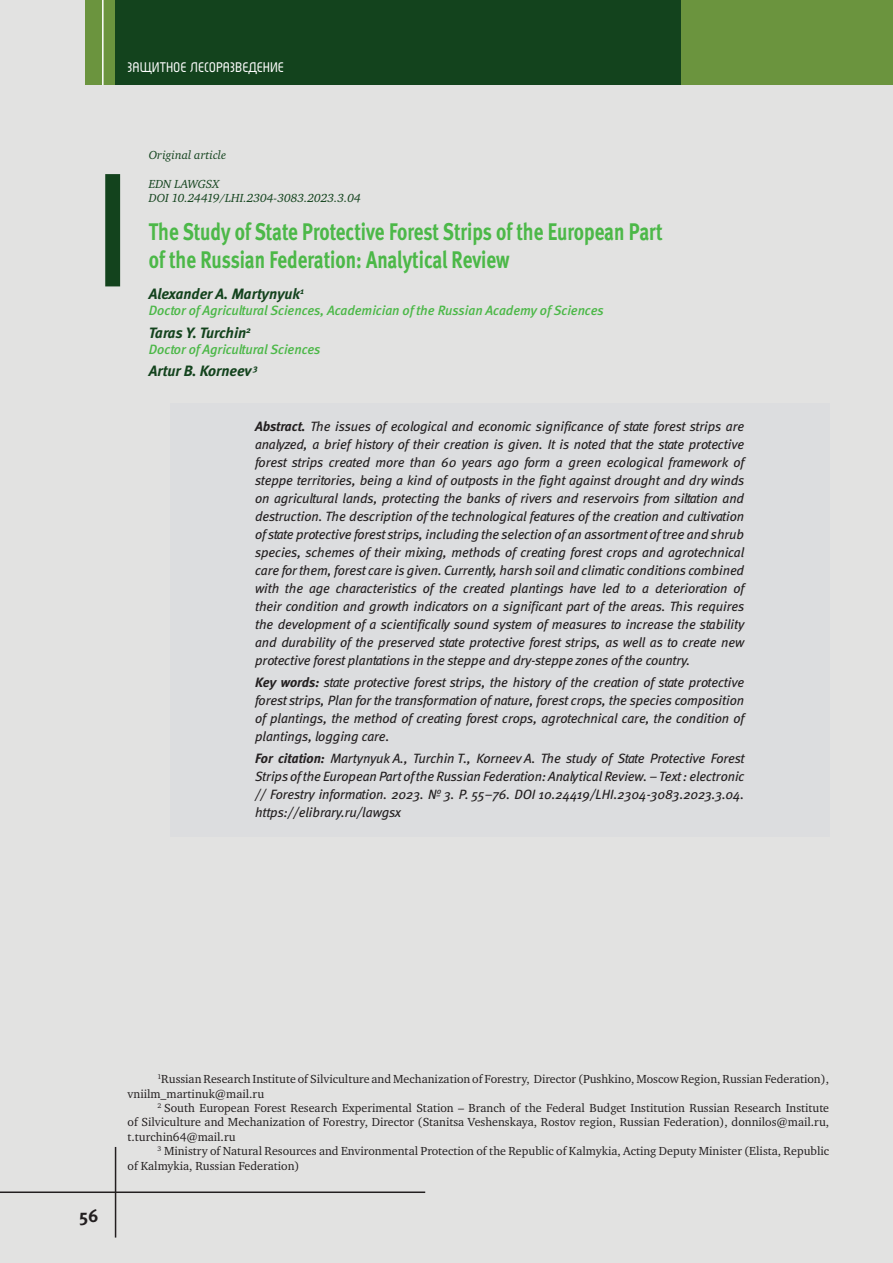
<style>
.page{position:relative;width:893px;height:1263px;background:#e2e2e1}
.page>*{position:absolute;margin:0;border:0;box-sizing:border-box;transform-origin:0 0}
.Zag_1{font:24px/28.8px "Meta Bold LFC";color:#4cb848;scale:.8 1}
.t1{font:18px "Meta Bold C";color:#231f20}
.t2{font:700 16.5px "Magic C";color:#fff}
.Zag_Avtor{font:italic 15px "Meta Bold C";letter-spacing:-.005em;color:#13431d}
.Annotaciya{font:italic 13.5px/18px "Meta Book C";letter-spacing:-.01em;color:#231f20;text-align:justify}
.Zag_Avtor_01{font:italic 13.5px "Meta Medium C";letter-spacing:-.01em;color:#4cb848}
.Primechanie{font:12px/14.4px "Charter C";color:#231f20}
.UDK{font:italic 12px "Charter C";color:#13431d}
.s1{font-family:"Meta Bold C"}
</style>
<div class="page">
<div style="left:85px;top:0;width:808px;height:85px;background:#6b943e"></div>
<div style="left:115px;top:0;width:565px;height:85px;background:#13431d"></div>
<hr style="left:102px;top:0;width:2px;height:85px;background:#fff">
<hr style="left:0;top:1191px;width:425px;height:2px;background:#231f20">
<hr style="left:115px;top:1147px;width:1px;height:90px;background:#231f20">
<div style="left:105px;top:174px;width:15px;height:112px;background:#13431d"></div>
<div style="left:170px;top:403px;width:659px;height:281px;background:#dcdddf"></div>
<div style="left:170px;top:659px;width:659px;height:102px;background:#dcdddf"></div>
<div style="left:170px;top:735px;width:659px;height:102px;background:#dcdddf"></div>
<p class="t2" style="left:128px;top:60px;width:158px">ЗАЩИТНОЕ ЛЕСОРАЗВЕДЕНИЕ</p>
<p class="UDK" style="left:149px;top:148px;width:79px">Original аrticle</p>
<p class="UDK" style="left:149px;top:177px;width:72px">EDN LAWGSX</p>
<p class="UDK" style="left:149px;top:191px;width:213px">DOI 10.24419/LHI.2304-3083.2023.3.04</p>
<p class="Zag_1" style="left:149px;top:217px;width:644px">The Study of State Protective Forest Strips of the European Part of the Russian Federation: Analytical Review</p>
<p class="Zag_Avtor" style="left:149px;top:285px;width:157px">Alexander A. Martynyuk<sup>1</sup></p>
<p class="Zag_Avtor_01" style="left:149px;top:303px;width:456px">Doctor of Agricultural Sciences, Academician of the Russian Academy of Sciences</p>
<p class="Zag_Avtor" style="left:149px;top:323px;width:104px">Taras Y. Turchin<sup>2</sup></p>
<p class="Zag_Avtor_01" style="left:149px;top:341px;width:173px">Doctor of Agricultural Sciences</p>
<p class="Zag_Avtor" style="left:149px;top:362px;width:111px">Artur B. Korneev <sup>3</sup></p>
<p class="Annotaciya" style="left:255px;top:417px;width:491px"><span class="s1">Abstract.</span> The issues of ecological and economic significance of state forest strips are analyzed, a brief history of their creation is given. It is noted that the state protective forest strips created more than 60 years ago form a green ecological framework of steppe territories, being a kind of outposts in the fight against drought and dry winds on agricultural lands, protecting the banks of rivers and reservoirs from siltation and destruction. The description of the technological features of the creation and cultivation of state protective forest strips, including the selection of an assortment of tree and shrub species, schemes of their mixing, methods of creating forest crops and agrotechnical care for them, forest care is given. Currently, harsh soil and climatic conditions combined with the age characteristics of the created plantings have led to a deterioration of their condition and growth indicators on a significant part of the areas. This requires the development of a scientifically sound system of measures to increase the stability and durability of the preserved state protective forest strips, as well as to create new protective forest plantations in the steppe and dry-steppe zones of the country.</p>
<p class="Annotaciya" style="left:255px;top:673px;width:491px"><span class="s1">Key words:</span> state protective forest strips, the history of the creation of state protective forest strips, Plan for the transformation of nature, forest crops, the species composition of plantings, the method of creating forest crops, agrotechnical care, the condition of plantings, logging care.</p>
<p class="Annotaciya" style="left:255px;top:749px;width:491px"><span class="s1">For citation:</span> Martynyuk A., Turchin T., Korneev A. The study of State Protective Forest Strips of the European Part of the Russian Federation: Analytical Review. – Text : electronic // Forestry information. 2023. № 3. Р. 55–76. DOI 10.24419/LHI.2304-3083.2023.3.04. https://elibrary.ru/lawgsx</p>
<h2 class="t1" style="left:79px;top:1205px;width:21px">56</h2>
<p class="Primechanie" style="left:128px;top:1072px;width:703px;text-indent:30px"><sup>1</sup>Russian Research Institute of Silviculture and Mechanization of Forestry, Director (Pushkino, Moscow Region, Russian Federation), vniilm_martinuk@mail.ru</p>
<p class="Primechanie" style="left:128px;top:1101px;width:703px;text-align:justify;text-indent:30px"><sup>2</sup> South European Forest Research Experimental Station – Branch of the Federal Budget Institution Russian Research Institute of Silviculture and Mechanization of Forestry, Director (Stanitsa Veshenskaya, Rostov region, Russian Federation), donnilos@mail.ru, t.turchin64@mail.ru</p>
<p class="Primechanie" style="left:128px;top:1144px;width:703px;text-indent:30px"><sup>3</sup> Ministry of Natural Resources and Environmental Protection of the Republic of Kalmykia, Acting Deputy Minister (Elista, Republic of Kalmykia, Russian Federation)</p>
</div>
